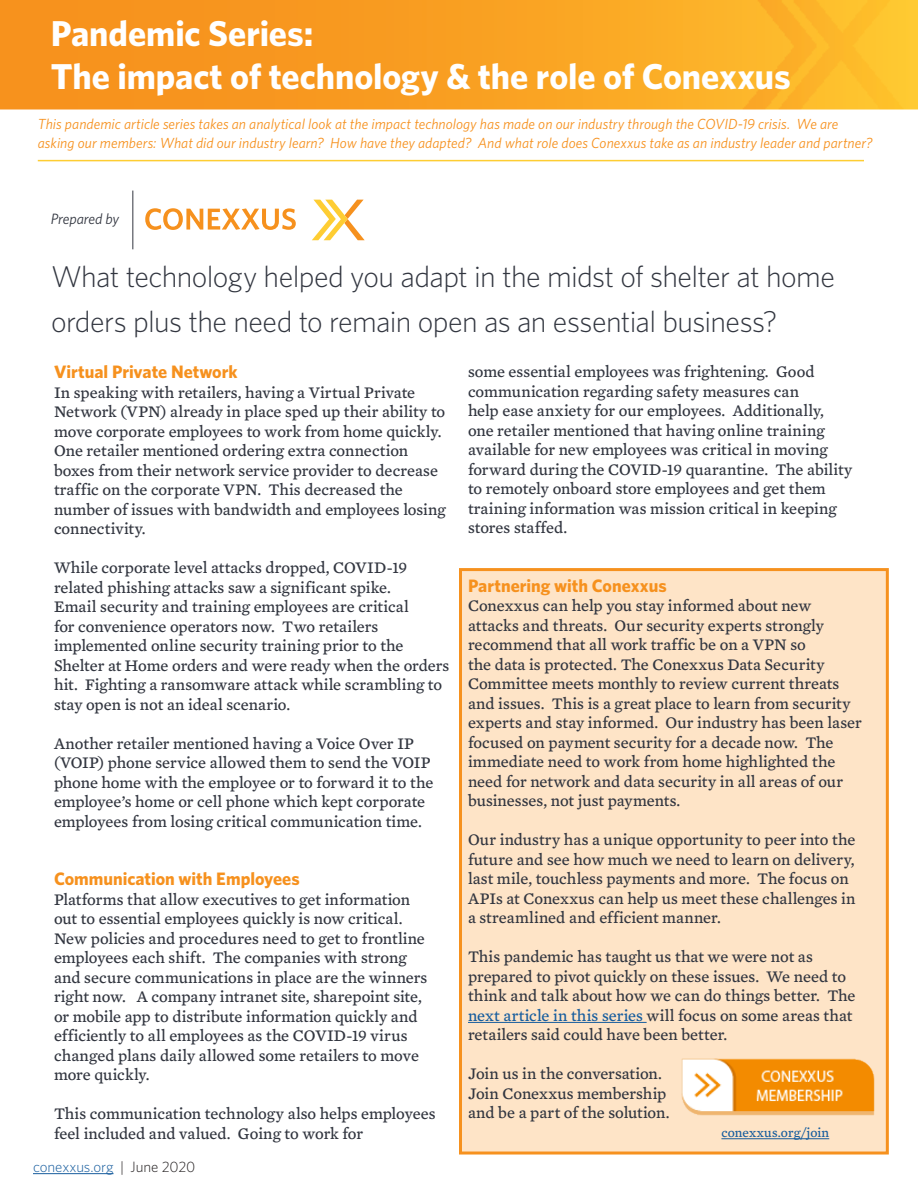
<style>
.page{position:relative;width:918px;height:1188px;background:#fff}
.page>*{position:absolute;margin:0;border:0;box-sizing:border-box;transform-origin:0 0}
.t1{font:700 36px/43.2px "Whitney";letter-spacing:-.005em;color:#fff}
.Main_Header{font:300 30px/45px "Whitney";letter-spacing:-.02em;color:#323640}
.Subheading{font:700 18px "Whitney";color:#f6911e}
.Paragraph{font:16.5px/19.5px "Mercury Text G4";color:#323640}
.t2{font:300 15px "Whitney";letter-spacing:-.01em;color:#175d9e}
.t3{font:italic 15px "Whitney";letter-spacing:-.005em;color:#323640}
.t4{font:italic 14.7px/19.5px "Whitney";letter-spacing:.005em;color:#f6911e}
.hyperlink{font:13.5px "Mercury Text G4";letter-spacing:.005em;color:#175d9e}
.s1{color:#175d9e}
.s2{color:#231f20}
</style>
<div class="page">
<img style="left:0;top:0;width:918px;height:110px">
<hr style="left:33px;top:1173px;width:81px;height:1px;background:#175d9e">
<div style="left:459px;top:568px;width:430px;height:587px;background:#fee4c7;border:3px solid #f6911e"></div>
<svg style="left:312px;top:200px;width:53px;height:40px"></svg>
<svg style="left:145px;top:208px;width:151px;height:22px"></svg>
<hr style="left:468px;top:1022px;width:179px;height:1px;background:#175d9e">
<hr style="left:132px;top:191px;width:1px;height:58px;background:#323640">
<hr style="left:38px;top:160px;width:826px;height:1px;background:#fecd33">
<img style="left:681px;top:1058px;width:194px;height:58px">
<hr style="left:721px;top:1138px;width:108px;height:1px;background:#175d9e">
<h1 class="t1" style="left:51px;top:10px;width:741px">Pandemic Series:<br>The impact of technology &amp; the role of Conexxus</h1>
<p class="t4" style="left:38px;top:114px;width:836px">This pandemic article series takes an analytical look at the impact technology has made on our industry through the COVID-19 crisis. We are asking our members: What did our industry learn? How have they adapted? And what role does Conexxus take as an industry leader and partner?</p>
<p class="t3" style="left:51px;top:210px;width:70px">Prepared by</p>
<p class="Main_Header" style="left:51px;top:253px;width:786px">What technology helped you adapt in the midst of shelter at home orders plus the need to remain open as an essential business?</p>
<p class="Subheading" style="left:54px;top:361px;width:185px">Virtual Private Network</p>
<p class="Paragraph" style="left:54px;top:382px;width:393px">In speaking with retailers, having a Virtual Private Network (VPN) already in place sped up their ability to move corporate employees to work from home quickly.<br>One retailer mentioned ordering extra connection boxes from their network service provider to decrease traffic on the corporate VPN. This decreased the number of issues with bandwidth and employees losing connectivity.</p>
<p class="Paragraph" style="left:54px;top:558px;width:397px">While corporate level attacks dropped, COVID-19 related phishing attacks saw a significant spike.<br>Email security and training employees are critical<br>for convenience operators now. Two retailers implemented online security training prior to the Shelter at Home orders and were ready when the orders hit. Fighting a ransomware attack while scrambling to stay open is not an ideal scenario.</p>
<p class="Paragraph" style="left:54px;top:733px;width:381px">Another retailer mentioned having a Voice Over IP (VOIP) phone service allowed them to send the VOIP phone home with the employee or to forward it to the employee’s home or cell phone which kept corporate employees from losing critical communication time.</p>
<p class="Paragraph" style="left:468px;top:362px;width:386px">some essential employees was frightening. Good communication regarding safety measures can<br>help ease anxiety for our employees. Additionally, one retailer mentioned that having online training available for new employees was critical in moving forward during the COVID-19 quarantine. The ability to remotely onboard store employees and get them training information was mission critical in keeping stores staffed.</p>
<p class="Subheading" style="left:468px;top:575px;width:200px">Partnering with Conexxus</p>
<p class="Paragraph" style="left:468px;top:596px;width:395px">Conexxus can help you stay informed about new attacks and threats. Our security experts strongly recommend that all work traffic be on a VPN so<br>the data is protected. The Conexxus Data Security Committee meets monthly to review current threats and issues. This is a great place to learn from security experts and stay informed. Our industry has been laser focused on payment security for a decade now. The immediate need to work from home highlighted the need for network and data security in all areas of our businesses, not just payments.</p>
<p class="Paragraph" style="left:468px;top:830px;width:389px">Our industry has a unique opportunity to peer into the future and see how much we need to learn on delivery, last mile, touchless payments and more. The focus on APIs at Conexxus can help us meet these challenges in a streamlined and efficient manner.</p>
<p class="Paragraph" style="left:468px;top:947px;width:389px">This pandemic has taught us that we were not as prepared to pivot quickly on these issues. We need to think and talk about how we can do things better. The <span class="s1">next article in this series</span> will focus on some areas that retailers said could have been better.</p>
<p class="Paragraph" style="left:468px;top:1064px;width:203px">Join us in the conversation.<br>Join Conexxus membership and be a part of the solution.</p>
<p class="Subheading" style="left:54px;top:868px;width:247px">Communication with Employees</p>
<p class="Paragraph" style="left:54px;top:889px;width:375px">Platforms that allow executives to get information out to essential employees quickly is now critical.<br>New policies and procedures need to get to frontline employees each shift. The companies with strong and secure communications in place are the winners right now. A company intranet site, sharepoint site, or mobile app to distribute information quickly and efficiently to all employees as the COVID-19 virus changed plans daily allowed some retailers to move more quickly.</p>
<p class="Paragraph" style="left:54px;top:1104px;width:383px">This communication technology also helps employees feel included and valued. Going to work for</p>
<p class="hyperlink" style="left:721px;top:1125px;width:109px">conexxus.org/join</p>
<p class="t2" style="left:33px;top:1158px;width:164px">conexxus.org <span class="s2">| June 2020</span></p>
</div>
